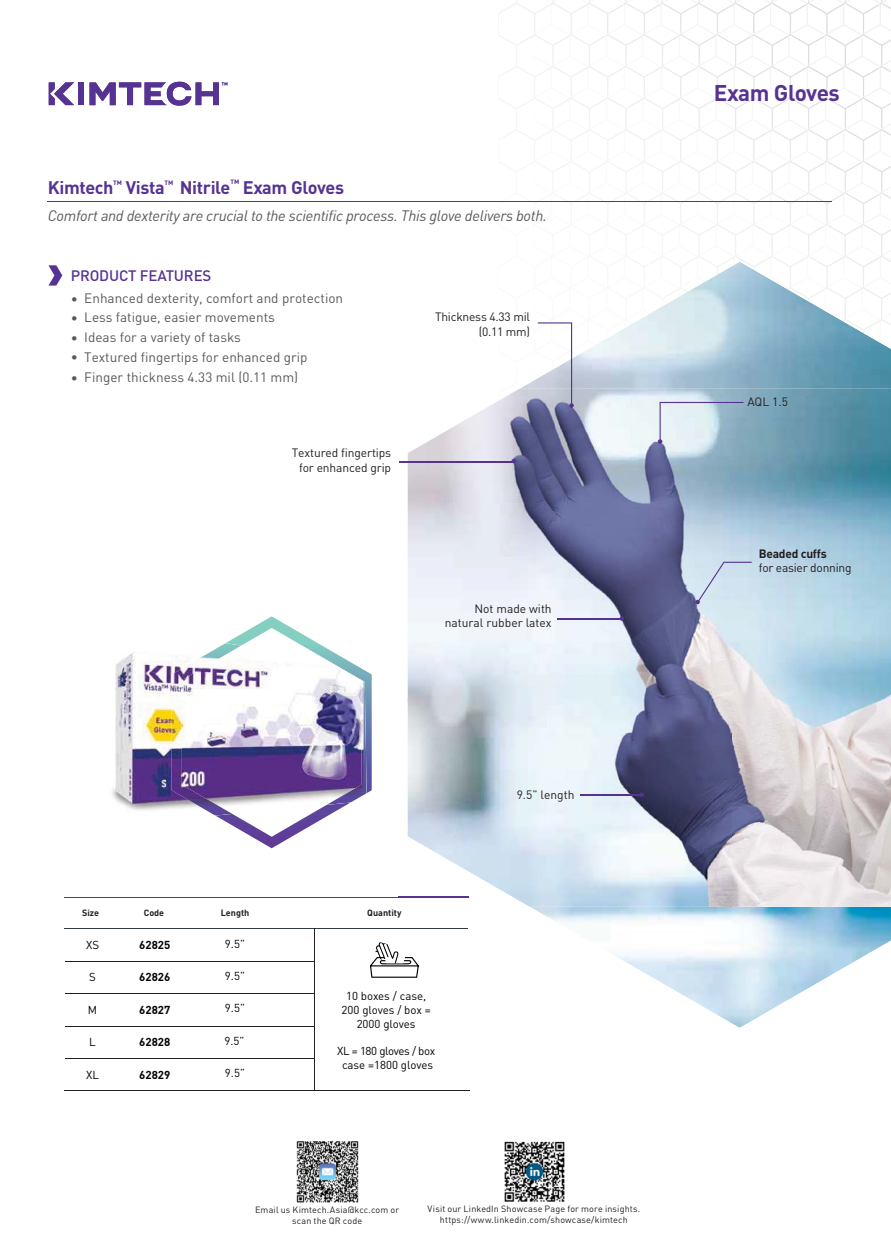
<style>
.page{position:relative;width:891px;height:1260px;background:#fff}
.page>*{position:absolute;margin:0;border:0;box-sizing:border-box;transform-origin:0 0}
.t1{font:700 22.5px "DINOT";letter-spacing:-.025em;color:#563393}
.t2{font:700 18px "DINOT";letter-spacing:-.02em;color:#563393}
.t3{font:italic 15px "DINOT";letter-spacing:-.02em;color:#58595b}
.t4{font:500 15px "DINOT";letter-spacing:-.01em;color:#563393}
.t5{font:13.5px "DINOT";color:#58595b}
.t6{font:12px/14.4px "DINOT";letter-spacing:-.01em;color:#231f20;text-align:right}
.t7{font:700 12px "DINOT";letter-spacing:-.02em;color:#231f20}
.t8{font:11.4px/13.6px "DINOT";color:#020303;text-align:center}
.t9{font:700 11.4px "DINOT";color:#020303}
.t10{font:700 10.5px "DINOT";color:#563393}
.t11{font:9px/10.5px "DINOT";letter-spacing:.015em;color:#231f20;text-align:center}
.t12{font:700 9px "DINOT";color:#231f20}
</style>
<div class="page">
<img style="left:499px;top:0;width:392px;height:262px">
<img style="left:519px;top:262px;width:372px;height:766px">
<div style="left:78px;top:82px;width:6px;height:23px;background:#563393"></div>
<svg style="left:49px;top:82px;width:25px;height:23px"></svg>
<svg style="left:89px;top:82px;width:138px;height:24px"></svg>
<hr style="left:48px;top:201px;width:784px;height:1px;background:#563393">
<svg style="left:48px;top:265px;width:14px;height:21px"></svg>
<hr style="left:221px;top:1090px;width:248px;height:1px;background:#231f20">
<hr style="left:66px;top:961px;width:69px;height:1px;background:#231f20">
<hr style="left:135px;top:961px;width:180px;height:1px;background:#231f20">
<hr style="left:66px;top:993px;width:249px;height:1px;background:#231f20">
<hr style="left:66px;top:1025px;width:249px;height:1px;background:#231f20">
<hr style="left:66px;top:1058px;width:69px;height:1px;background:#231f20">
<hr style="left:64px;top:1090px;width:71px;height:1px;background:#231f20">
<hr style="left:135px;top:1058px;width:180px;height:1px;background:#231f20">
<hr style="left:135px;top:1090px;width:86px;height:1px;background:#231f20">
<svg style="left:370px;top:942px;width:49px;height:36px"></svg>
<svg style="left:221px;top:616px;width:151px;height:232px"></svg>
<img style="left:112px;top:634px;width:255px;height:185px">
<img style="left:172px;top:643px;width:195px;height:172px">
<hr style="left:65px;top:897px;width:48px;height:1px;background:#563394">
<hr style="left:113px;top:897px;width:135px;height:1px;background:#563394">
<hr style="left:248px;top:897px;width:71px;height:1px;background:#563394">
<hr style="left:319px;top:897px;width:34px;height:1px;background:#563394">
<hr style="left:353px;top:897px;width:115px;height:1px;background:#563394">
<hr style="left:65px;top:928px;width:403px;height:1px;background:#2f3b41">
<img style="left:407px;top:389px;width:484px;height:518px">
<img style="left:407px;top:897px;width:61px;height:1px">
<svg style="left:538px;top:322px;width:36px;height:86px"></svg>
<svg style="left:511px;top:459px;width:5px;height:4px"></svg>
<hr style="left:400px;top:461px;width:114px;height:1px;background:#563393">
<svg style="left:658px;top:402px;width:85px;height:42px;background:#c4d4e1"></svg>
<svg style="left:695px;top:562px;width:56px;height:42px;background:#ccdcec"></svg>
<svg style="left:619px;top:616px;width:5px;height:5px"></svg>
<hr style="left:557px;top:618px;width:64px;height:1px;background:#563393">
<hr style="left:580px;top:794px;width:63px;height:1px;background:#563393">
<svg style="left:639px;top:792px;width:4px;height:5px"></svg>
<img style="left:296px;top:1141px;width:63px;height:61px">
<img style="left:504px;top:1141px;width:61px;height:61px">
<hr style="left:314px;top:928px;width:1px;height:163px;background:#231f20">
<p class="t10" style="left:164px;top:178px;width:10px">™</p>
<p class="t10" style="left:230px;top:177px;width:10px">™</p>
<p class="t3" style="left:48px;top:210px;width:500px">Comfort and dexterity are crucial to the scientific process. This glove delivers both.</p>
<h2 class="t2" style="left:48px;top:177px;width:298px">Kimtech<sup>™</sup> Vista Nitrile Exam Gloves</h2>
<p class="t4" style="left:71px;top:270px;width:142px">PRODUCT FEATURES</p>
<p class="t5" style="left:71px;top:290px;width:274px">• Enhanced dexterity, comfort and protection</p>
<p class="t5" style="left:71px;top:310px;width:205px">• Less fatigue, easier movements</p>
<p class="t5" style="left:71px;top:329px;width:172px">• Ideas for a variety of tasks</p>
<p class="t5" style="left:71px;top:350px;width:238px">• Textured fingertips for enhanced grip</p>
<p class="t5" style="left:71px;top:369px;width:229px">• Finger thickness 4.33 mil (0.11 mm)</p>
<p class="t6" style="left:292px;top:446px;width:101px;text-align:center">Textured fingertips for enhanced grip</p>
<p class="t6" style="left:435px;top:310px;width:96px">Thickness 4.33 mil (0.11 mm)</p>
<p class="t6" style="left:444px;top:601px;width:108px">Not made with natural rubber latex</p>
<p class="t12" style="left:82px;top:908px;width:19px">Size</p>
<p class="t12" style="left:221px;top:908px;width:30px">Length</p>
<p class="t12" style="left:144px;top:908px;width:22px">Code</p>
<p class="t12" style="left:367px;top:908px;width:36px">Quantity</p>
<p class="t6" style="left:517px;top:787px;width:59px">9.5” length</p>
<p class="t8" style="left:86px;top:938px;width:15px">XS</p>
<p class="t9" style="left:139px;top:938px;width:33px">62825</p>
<p class="t8" style="left:225px;top:937px;width:21px">9.5”</p>
<p class="t8" style="left:225px;top:969px;width:21px">9.5”</p>
<p class="t8" style="left:225px;top:1001px;width:21px">9.5”</p>
<p class="t8" style="left:224px;top:1034px;width:21px">9.5”</p>
<p class="t8" style="left:225px;top:1066px;width:21px">9.5”</p>
<p class="t8" style="left:89px;top:970px;width:8px">S</p>
<p class="t9" style="left:139px;top:971px;width:33px">62826</p>
<p class="t8" style="left:88px;top:1003px;width:11px">M</p>
<p class="t9" style="left:139px;top:1003px;width:33px">62827</p>
<p class="t8" style="left:89px;top:1035px;width:8px">L</p>
<p class="t9" style="left:139px;top:1035px;width:33px">62828</p>
<p class="t8" style="left:86px;top:1068px;width:14px">XL</p>
<p class="t9" style="left:139px;top:1068px;width:33px">62829</p>
<p class="t8" style="left:341px;top:989px;width:91px">10 boxes / case,<br>200 gloves / box =<br>2000 gloves</p>
<p class="t8" style="left:337px;top:1044px;width:99px">XL = 180 gloves / box case =1800 gloves</p>
<p class="t11" style="left:255px;top:1205px;width:146px">Email us Kimtech.Asia@kcc.com or scan the QR code</p>
<p class="t11" style="left:427px;top:1204px;width:214px">Visit our LinkedIn Showcase Page for more insights. https://www.linkedin.com/showcase/kimtech</p>
<h1 class="t1" style="left:714px;top:80px;width:127px">Exam Gloves</h1>
<p class="t6" style="left:747px;top:395px;width:42px">AQL 1.5</p>
<p class="t7" style="left:758px;top:546px;width:69px">Beaded cuffs</p>
<p class="t6" style="left:758px;top:561px;width:94px">for easier donning</p>
</div>
